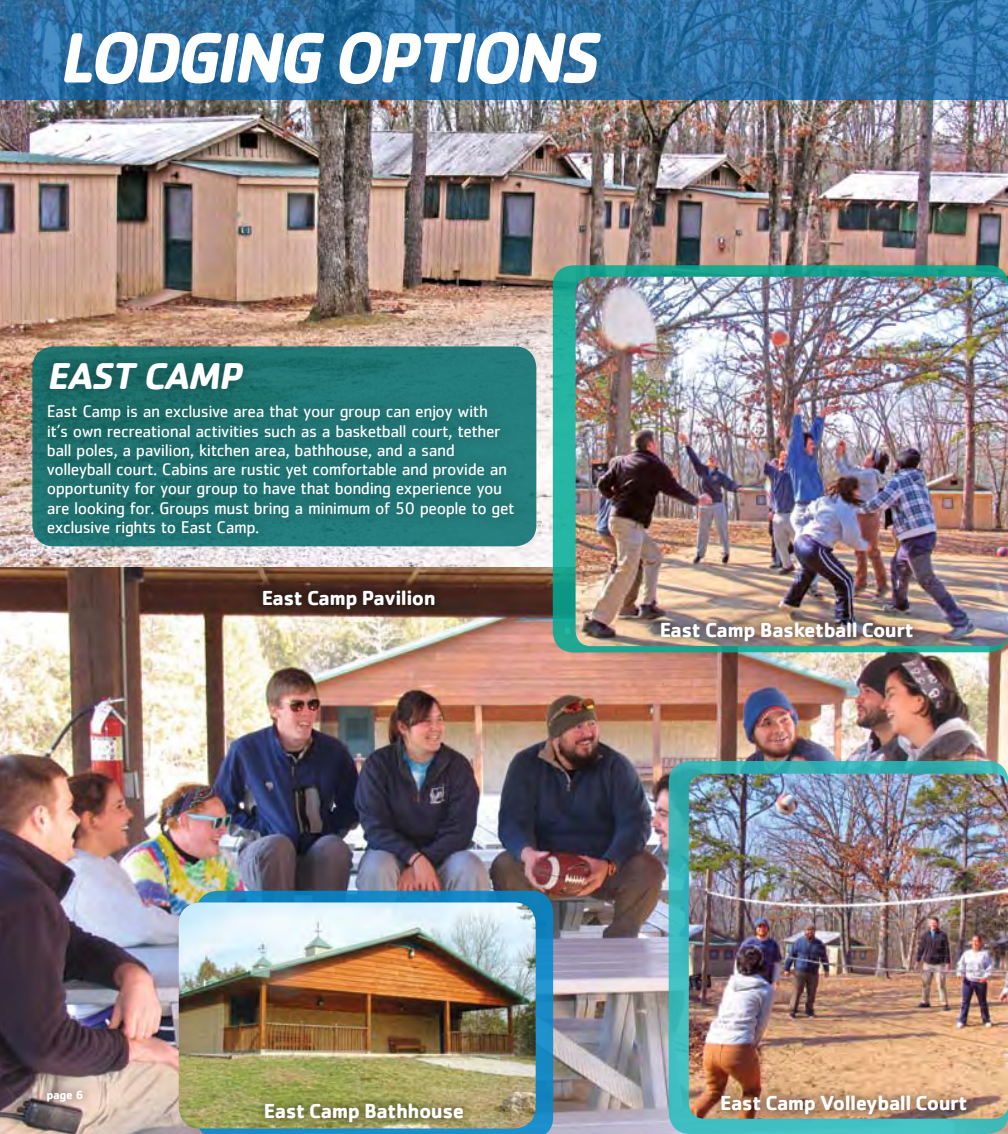
<style>
.page{position:relative;width:1008px;height:1134px;background:#fff}
.page>*{position:absolute;margin:0;border:0;box-sizing:border-box;transform-origin:0 0}
.t1{font:italic 700 73.67px "Cachet";color:#fff;scale:.93 1}
.t2{font:italic 700 38.5px "Cachet";color:#fff}
.t3{font:700 21px "Cachet";letter-spacing:-.025em;color:#fff}
.t4{font:17.5px/19.2px "Cachet";letter-spacing:-.025em;color:#fff}
.t5{font:700 12.25px "Cachet";color:#fff}
</style>
<div class="page">
<img style="left:0;top:100px;width:1008px;height:1034px">
<svg style="left:196px;top:891px;width:357px;height:243px;fill:#1688c3"></svg>
<img style="left:179px;top:902px;width:357px;height:227px">
<div style="left:255px;top:1093px;width:219px;height:39px;background:#000;opacity:.75"></div>
<svg style="left:0;top:0;width:1008px;height:100px"></svg>
<svg style="left:669px;top:761px;width:339px;height:373px"></svg>
<div style="left:32px;top:346px;width:504px;height:200px;background:linear-gradient(to right,#1e706b,#237c7c);border-radius:21px"></div>
<div style="left:34px;top:349px;width:493px;height:202px;background:#000;opacity:.42"></div>
<img style="left:689px;top:774px;width:319px;height:345px">
<svg style="left:553px;top:265px;width:455px;height:387px"></svg>
<img style="left:576px;top:277px;width:432px;height:369px">
<div style="left:650px;top:612px;width:273px;height:39px;background:#000;opacity:.75"></div>
<div style="left:711px;top:1086px;width:266px;height:39px;background:#000;opacity:.75"></div>
<div style="left:36px;top:1080px;width:57px;height:32px;background:#000;opacity:.75"></div>
<div style="left:252px;top:581px;width:193px;height:39px;background:#000;opacity:.75"></div>
<h1 class="t1" style="left:59px;top:10px;width:598px">LODGING OPTIONS</h1>
<h2 class="t2" style="left:47px;top:352px;width:205px">EAST CAMP</h2>
<p class="t4" style="left:47px;top:402px;width:469px">East Camp is an exclusive area that your group can enjoy with<br>it’s own recreational activities such as a basketball court, tether ball poles, a pavilion, kitchen area, bathhouse, and a sand volleyball court. Cabins are rustic yet comfortable and provide an opportunity for your group to have that bonding experience you are looking for. Groups must bring a minimum of 50 people to get exclusive rights to East Camp.</p>
<p class="t3" style="left:262px;top:584px;width:176px">East Camp Pavilion</p>
<p class="t3" style="left:660px;top:616px;width:256px">East Camp Basketball Court</p>
<p class="t5" style="left:46px;top:1087px;width:39px">page 6</p>
<p class="t3" style="left:264px;top:1097px;width:202px">East Camp Bathhouse</p>
<p class="t3" style="left:720px;top:1089px;width:249px">East Camp Volleyball Court</p>
</div>
